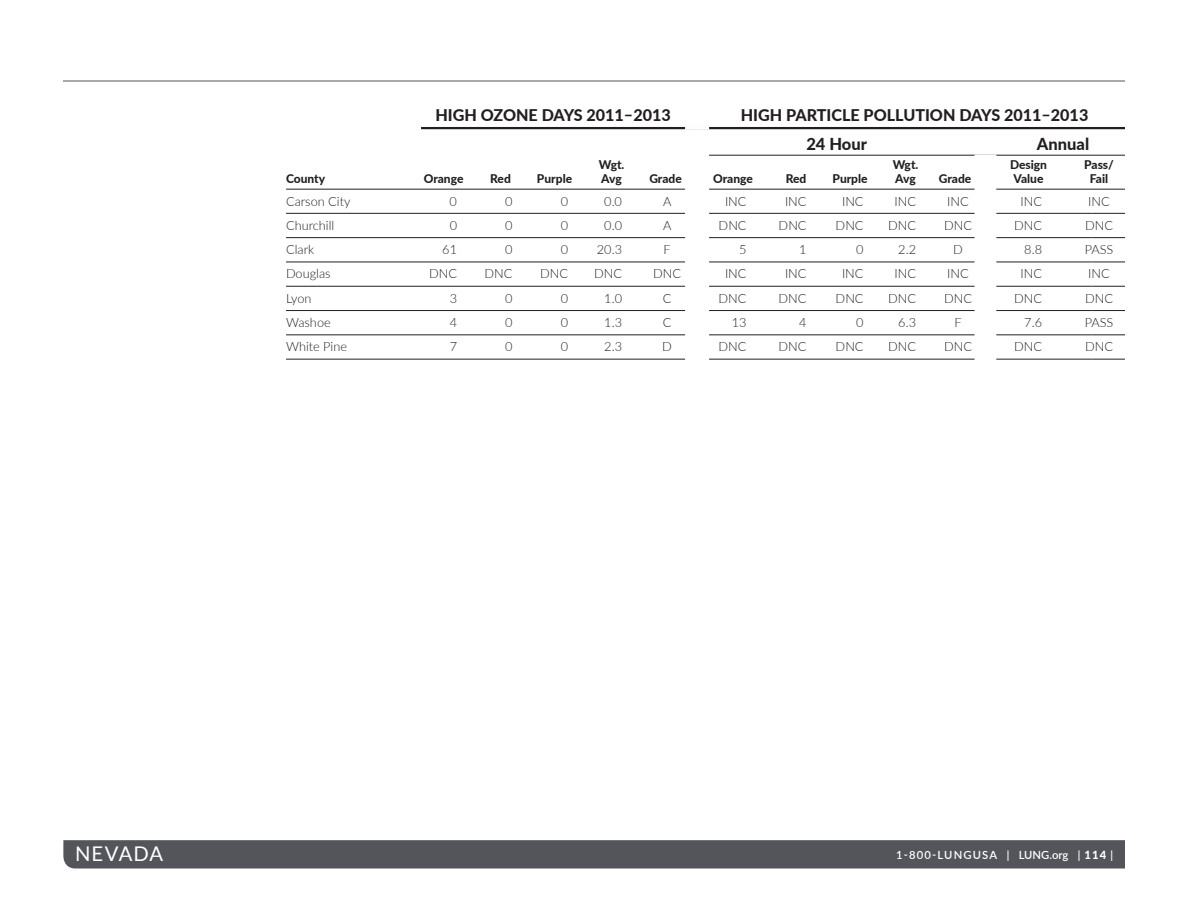
<style>
.page{position:relative;width:1188px;height:918px;background:#fff}
.page>*{position:absolute;margin:0;border:0;box-sizing:border-box;transform-origin:0 0}
.State_Name_Top{font:20.25px "Lato";letter-spacing:.055em;color:#fff}
.High_Ozone_Sub_Head{font:800 16.5px "Lato";color:#231f20}
.High_Ozone_Head_Revi{font:800 16.2px "Lato";color:#231f20}
.High_Ozone_Numbers_R{font:300 12.75px "Lato";color:#231f20}
.High_Ozone_Sub_Sub_H{font:800 12px "Lato";color:#231f20}
.t1{font:600 11.25px "Lato";letter-spacing:.085em;color:#fff}
.s1{font-weight:800}
</style>
<div class="page">
<svg style="left:63px;top:840px;width:1062px;height:29px;background:#58595e"></svg>
<hr style="left:63px;top:81px;width:1062px;height:1px;background:#54555a">
<hr style="left:421px;top:127px;width:704px;height:2px;background:#231f20">
<hr style="left:685px;top:127px;width:24px;height:3px;background:#fff">
<hr style="left:709px;top:155px;width:416px;height:1px;background:#231f20">
<svg style="left:975px;top:155px;width:21px;height:1px"></svg>
<svg style="left:286px;top:189px;width:839px;height:1px"></svg>
<svg style="left:286px;top:213px;width:839px;height:1px"></svg>
<svg style="left:286px;top:237px;width:839px;height:1px"></svg>
<svg style="left:286px;top:262px;width:839px;height:1px"></svg>
<svg style="left:286px;top:286px;width:839px;height:1px"></svg>
<svg style="left:286px;top:310px;width:839px;height:1px"></svg>
<svg style="left:286px;top:335px;width:839px;height:1px"></svg>
<svg style="left:286px;top:359px;width:839px;height:1px"></svg>
<p class="High_Ozone_Head_Revi" style="left:435px;top:103px;width:237px">HIGH OZONE DAYS 2011–2013</p>
<p class="High_Ozone_Head_Revi" style="left:741px;top:103px;width:349px">HIGH PARTICLE POLLUTION DAYS 2011–2013</p>
<p class="High_Ozone_Sub_Head" style="left:806px;top:132px;width:62px">24 Hour</p>
<p class="High_Ozone_Sub_Head" style="left:1037px;top:132px;width:54px">Annual</p>
<p class="High_Ozone_Sub_Sub_H" style="left:599px;top:156px;width:27px">Wgt.</p>
<p class="High_Ozone_Sub_Sub_H" style="left:893px;top:156px;width:27px">Wgt.</p>
<p class="High_Ozone_Sub_Sub_H" style="left:1010px;top:156px;width:39px">Design</p>
<p class="High_Ozone_Sub_Sub_H" style="left:1084px;top:156px;width:31px">Pass/</p>
<p class="High_Ozone_Sub_Sub_H" style="left:286px;top:169px;width:41px">County</p>
<p class="High_Ozone_Sub_Sub_H" style="left:424px;top:169px;width:41px">Orange</p>
<p class="High_Ozone_Sub_Sub_H" style="left:490px;top:169px;width:22px">Red</p>
<p class="High_Ozone_Sub_Sub_H" style="left:537px;top:169px;width:37px">Purple</p>
<p class="High_Ozone_Sub_Sub_H" style="left:601px;top:169px;width:22px">Avg</p>
<p class="High_Ozone_Sub_Sub_H" style="left:649px;top:169px;width:34px">Grade</p>
<p class="High_Ozone_Sub_Sub_H" style="left:713px;top:169px;width:41px">Orange</p>
<p class="High_Ozone_Sub_Sub_H" style="left:786px;top:169px;width:22px">Red</p>
<p class="High_Ozone_Sub_Sub_H" style="left:832px;top:169px;width:37px">Purple</p>
<p class="High_Ozone_Sub_Sub_H" style="left:895px;top:169px;width:22px">Avg</p>
<p class="High_Ozone_Sub_Sub_H" style="left:939px;top:169px;width:34px">Grade</p>
<p class="High_Ozone_Sub_Sub_H" style="left:1014px;top:169px;width:31px">Value</p>
<p class="High_Ozone_Sub_Sub_H" style="left:1090px;top:169px;width:20px">Fail</p>
<p class="High_Ozone_Numbers_R" style="left:286px;top:192px;width:66px">Carson City</p>
<p class="High_Ozone_Numbers_R" style="left:450px;top:192px;width:9px">0</p>
<p class="High_Ozone_Numbers_R" style="left:505px;top:192px;width:9px">0</p>
<p class="High_Ozone_Numbers_R" style="left:561px;top:192px;width:9px">0</p>
<p class="High_Ozone_Numbers_R" style="left:604px;top:192px;width:19px">0.0</p>
<p class="High_Ozone_Numbers_R" style="left:663px;top:192px;width:10px">A</p>
<p class="High_Ozone_Numbers_R" style="left:725px;top:192px;width:23px">INC</p>
<p class="High_Ozone_Numbers_R" style="left:785px;top:192px;width:23px">INC</p>
<p class="High_Ozone_Numbers_R" style="left:842px;top:192px;width:23px">INC</p>
<p class="High_Ozone_Numbers_R" style="left:895px;top:192px;width:23px">INC</p>
<p class="High_Ozone_Numbers_R" style="left:947px;top:192px;width:23px">INC</p>
<p class="High_Ozone_Numbers_R" style="left:1021px;top:192px;width:23px">INC</p>
<p class="High_Ozone_Numbers_R" style="left:1088px;top:192px;width:23px">INC</p>
<p class="High_Ozone_Numbers_R" style="left:286px;top:216px;width:50px">Churchill</p>
<p class="High_Ozone_Numbers_R" style="left:450px;top:216px;width:9px">0</p>
<p class="High_Ozone_Numbers_R" style="left:505px;top:216px;width:9px">0</p>
<p class="High_Ozone_Numbers_R" style="left:561px;top:216px;width:9px">0</p>
<p class="High_Ozone_Numbers_R" style="left:604px;top:216px;width:19px">0.0</p>
<p class="High_Ozone_Numbers_R" style="left:663px;top:216px;width:10px">A</p>
<p class="High_Ozone_Numbers_R" style="left:719px;top:216px;width:29px">DNC</p>
<p class="High_Ozone_Numbers_R" style="left:779px;top:216px;width:29px">DNC</p>
<p class="High_Ozone_Numbers_R" style="left:836px;top:216px;width:29px">DNC</p>
<p class="High_Ozone_Numbers_R" style="left:888px;top:216px;width:29px">DNC</p>
<p class="High_Ozone_Numbers_R" style="left:944px;top:216px;width:29px">DNC</p>
<p class="High_Ozone_Numbers_R" style="left:1014px;top:216px;width:29px">DNC</p>
<p class="High_Ozone_Numbers_R" style="left:1085px;top:216px;width:29px">DNC</p>
<p class="High_Ozone_Numbers_R" style="left:286px;top:241px;width:30px">Clark</p>
<p class="High_Ozone_Numbers_R" style="left:442px;top:241px;width:16px">61</p>
<p class="High_Ozone_Numbers_R" style="left:505px;top:241px;width:9px">0</p>
<p class="High_Ozone_Numbers_R" style="left:561px;top:241px;width:9px">0</p>
<p class="High_Ozone_Numbers_R" style="left:597px;top:241px;width:27px">20.3</p>
<p class="High_Ozone_Numbers_R" style="left:664px;top:241px;width:9px">F</p>
<p class="High_Ozone_Numbers_R" style="left:739px;top:241px;width:9px">5</p>
<p class="High_Ozone_Numbers_R" style="left:799px;top:241px;width:9px">1</p>
<p class="High_Ozone_Numbers_R" style="left:856px;top:241px;width:9px">0</p>
<p class="High_Ozone_Numbers_R" style="left:898px;top:241px;width:19px">2.2</p>
<p class="High_Ozone_Numbers_R" style="left:953px;top:241px;width:11px">D</p>
<p class="High_Ozone_Numbers_R" style="left:1024px;top:241px;width:19px">8.8</p>
<p class="High_Ozone_Numbers_R" style="left:1085px;top:241px;width:30px">PASS</p>
<p class="High_Ozone_Numbers_R" style="left:286px;top:265px;width:46px">Douglas</p>
<p class="High_Ozone_Numbers_R" style="left:429px;top:265px;width:29px">DNC</p>
<p class="High_Ozone_Numbers_R" style="left:485px;top:265px;width:29px">DNC</p>
<p class="High_Ozone_Numbers_R" style="left:540px;top:265px;width:29px">DNC</p>
<p class="High_Ozone_Numbers_R" style="left:594px;top:265px;width:29px">DNC</p>
<p class="High_Ozone_Numbers_R" style="left:653px;top:265px;width:29px">DNC</p>
<p class="High_Ozone_Numbers_R" style="left:725px;top:265px;width:23px">INC</p>
<p class="High_Ozone_Numbers_R" style="left:785px;top:265px;width:23px">INC</p>
<p class="High_Ozone_Numbers_R" style="left:842px;top:265px;width:23px">INC</p>
<p class="High_Ozone_Numbers_R" style="left:895px;top:265px;width:23px">INC</p>
<p class="High_Ozone_Numbers_R" style="left:947px;top:265px;width:23px">INC</p>
<p class="High_Ozone_Numbers_R" style="left:1021px;top:265px;width:23px">INC</p>
<p class="High_Ozone_Numbers_R" style="left:1088px;top:265px;width:23px">INC</p>
<p class="High_Ozone_Numbers_R" style="left:286px;top:289px;width:27px">Lyon</p>
<p class="High_Ozone_Numbers_R" style="left:450px;top:289px;width:9px">3</p>
<p class="High_Ozone_Numbers_R" style="left:505px;top:289px;width:9px">0</p>
<p class="High_Ozone_Numbers_R" style="left:561px;top:289px;width:9px">0</p>
<p class="High_Ozone_Numbers_R" style="left:604px;top:289px;width:19px">1.0</p>
<p class="High_Ozone_Numbers_R" style="left:663px;top:289px;width:10px">C</p>
<p class="High_Ozone_Numbers_R" style="left:719px;top:289px;width:29px">DNC</p>
<p class="High_Ozone_Numbers_R" style="left:779px;top:289px;width:29px">DNC</p>
<p class="High_Ozone_Numbers_R" style="left:836px;top:289px;width:29px">DNC</p>
<p class="High_Ozone_Numbers_R" style="left:888px;top:289px;width:29px">DNC</p>
<p class="High_Ozone_Numbers_R" style="left:944px;top:289px;width:29px">DNC</p>
<p class="High_Ozone_Numbers_R" style="left:1014px;top:289px;width:29px">DNC</p>
<p class="High_Ozone_Numbers_R" style="left:1085px;top:289px;width:29px">DNC</p>
<p class="High_Ozone_Numbers_R" style="left:286px;top:314px;width:46px">Washoe</p>
<p class="High_Ozone_Numbers_R" style="left:450px;top:314px;width:9px">4</p>
<p class="High_Ozone_Numbers_R" style="left:505px;top:314px;width:9px">0</p>
<p class="High_Ozone_Numbers_R" style="left:561px;top:314px;width:9px">0</p>
<p class="High_Ozone_Numbers_R" style="left:604px;top:314px;width:19px">1.3</p>
<p class="High_Ozone_Numbers_R" style="left:663px;top:314px;width:10px">C</p>
<p class="High_Ozone_Numbers_R" style="left:732px;top:314px;width:16px">13</p>
<p class="High_Ozone_Numbers_R" style="left:799px;top:314px;width:9px">4</p>
<p class="High_Ozone_Numbers_R" style="left:856px;top:314px;width:9px">0</p>
<p class="High_Ozone_Numbers_R" style="left:898px;top:314px;width:19px">6.3</p>
<p class="High_Ozone_Numbers_R" style="left:955px;top:314px;width:9px">F</p>
<p class="High_Ozone_Numbers_R" style="left:1024px;top:314px;width:19px">7.6</p>
<p class="High_Ozone_Numbers_R" style="left:1085px;top:314px;width:30px">PASS</p>
<p class="High_Ozone_Numbers_R" style="left:286px;top:338px;width:63px">White Pine</p>
<p class="High_Ozone_Numbers_R" style="left:450px;top:338px;width:9px">7</p>
<p class="High_Ozone_Numbers_R" style="left:505px;top:338px;width:9px">0</p>
<p class="High_Ozone_Numbers_R" style="left:561px;top:338px;width:9px">0</p>
<p class="High_Ozone_Numbers_R" style="left:604px;top:338px;width:19px">2.3</p>
<p class="High_Ozone_Numbers_R" style="left:662px;top:338px;width:11px">D</p>
<p class="High_Ozone_Numbers_R" style="left:719px;top:338px;width:29px">DNC</p>
<p class="High_Ozone_Numbers_R" style="left:779px;top:338px;width:29px">DNC</p>
<p class="High_Ozone_Numbers_R" style="left:836px;top:338px;width:29px">DNC</p>
<p class="High_Ozone_Numbers_R" style="left:888px;top:338px;width:29px">DNC</p>
<p class="High_Ozone_Numbers_R" style="left:944px;top:338px;width:29px">DNC</p>
<p class="High_Ozone_Numbers_R" style="left:1014px;top:338px;width:29px">DNC</p>
<p class="High_Ozone_Numbers_R" style="left:1085px;top:338px;width:29px">DNC</p>
<p class="State_Name_Top" style="left:75px;top:839px;width:90px">NEVADA</p>
<p class="t1" style="left:896px;top:847px;width:221px">1-800-LUNGUSA ̵ LUNG.org ̵ <span class="s1">114</span> ̵</p>
</div>
